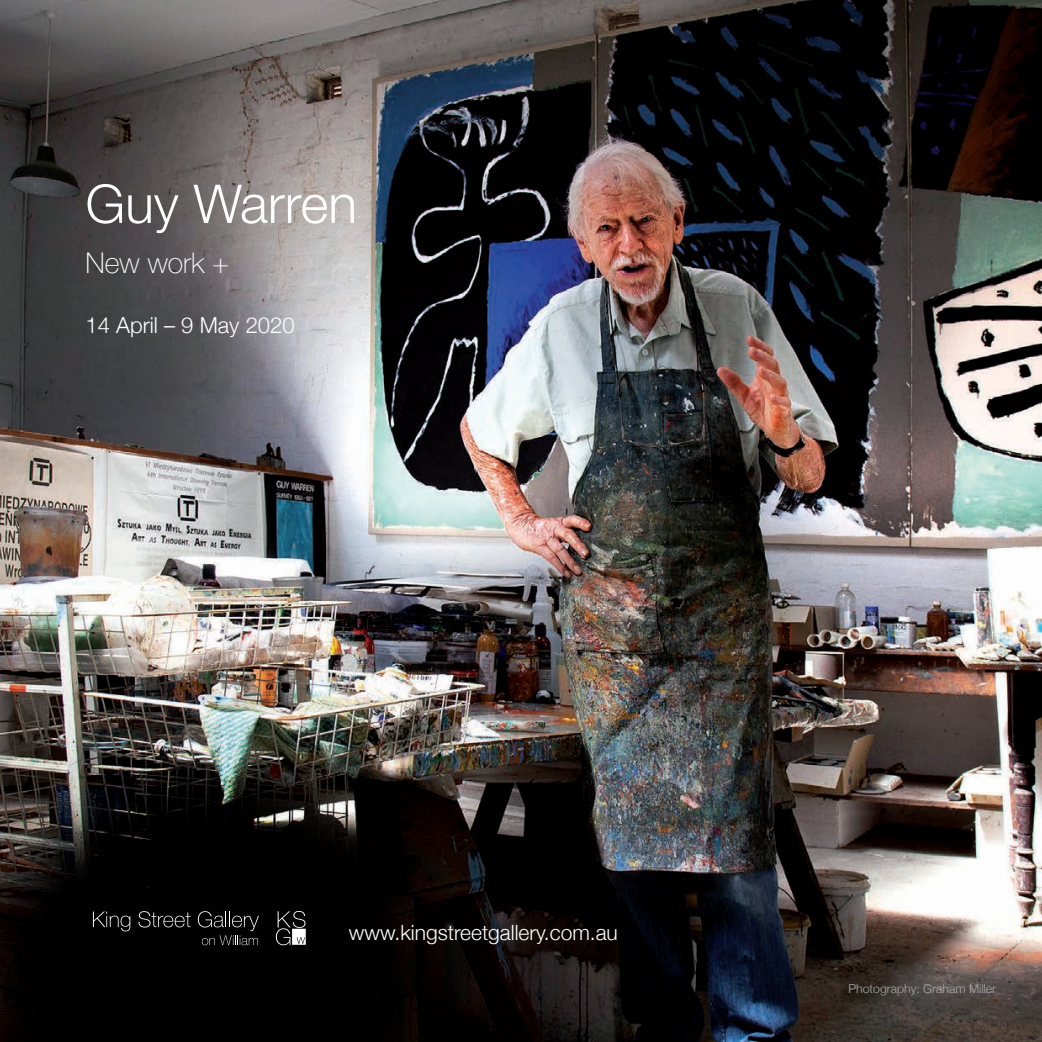
<style>
.page{position:relative;width:1042px;height:1042px;background:#fff}
.page>*{position:absolute;margin:0;border:0;box-sizing:border-box;transform-origin:0 0}
.t1{font:300 53.55px "Helvetica Neue";color:#fff}
.t2{font:100 28.53px "Helvetica Neue";color:#fff}
.t3{font:300 22.05px "Helvetica Neue";color:#fff}
.t4{font:300 21px "Helvetica Neue";color:#fff}
.t5{font:300 12.25px "Helvetica Neue";color:#a8a9ad}
</style>
<div class="page">
<img style="left:0;top:0;width:1042px;height:1042px">
<svg style="left:276px;top:911px;width:30px;height:34px"></svg>
<svg style="left:93px;top:911px;width:37px;height:20px"></svg>
<svg style="left:138px;top:911px;width:53px;height:16px"></svg>
<svg style="left:198px;top:911px;width:61px;height:34px;background:#212121"></svg>
<p class="t1" style="left:85px;top:161px;width:273px">Guy Warren</p>
<p class="t2" style="left:85px;top:241px;width:145px">New work +</p>
<p class="t3" style="left:85px;top:307px;width:211px">14 April – 9 May 2020</p>
<p class="t4" style="left:349px;top:915px;width:270px">www.kingstreetgallery.com.au</p>
<p class="t5" style="left:848px;top:979px;width:149px">Photography: Graham Miller</p>
</div>
